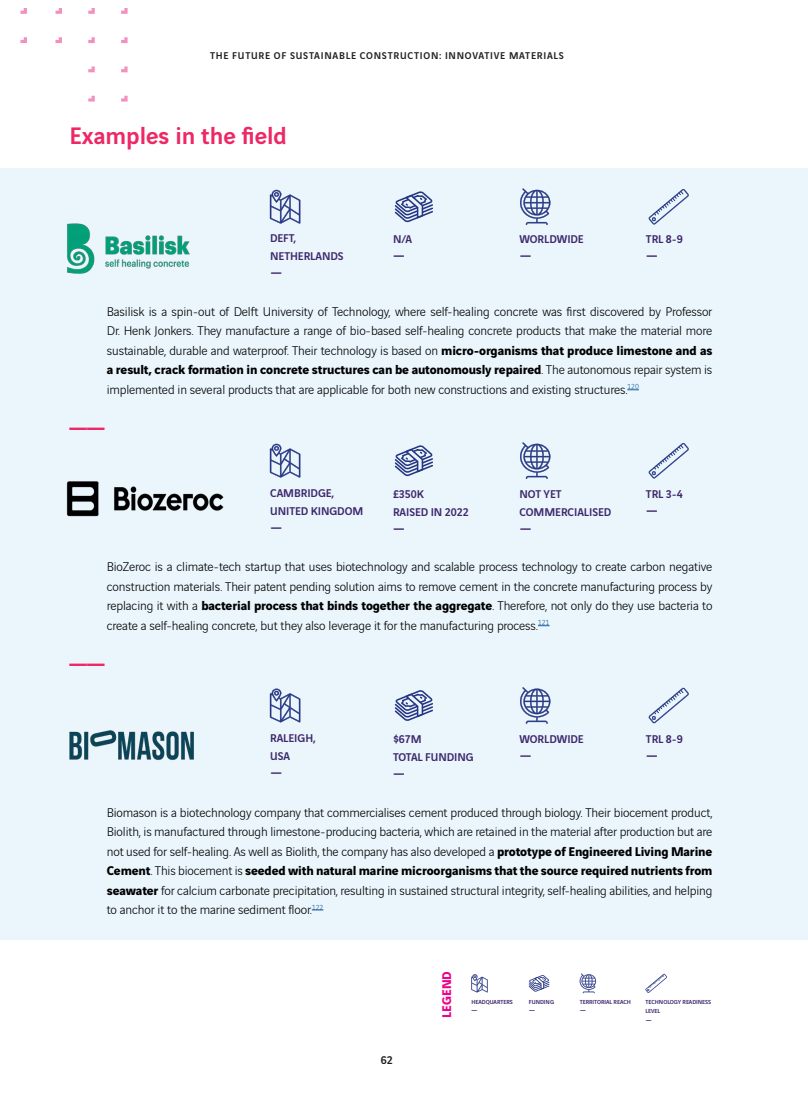
<style>
.page{position:relative;width:808px;height:1106px;background:#fff}
.page>*{position:absolute;margin:0;border:0;box-sizing:border-box;transform-origin:0 0}
.t1{font:500 25.5px "Vinci Sans";color:#ee2765}
.t2{font:500 15px "Vinci Sans";color:#3e276c}
.t3{font:300 13.5px/19.5px "Vinci Sans";letter-spacing:-.01em;color:#000001;text-align:justify}
.mise_en_avant_rose{font:700 13.5px "Vinci Sans";color:#ed028c}
.t4{font:500 12px/18px "Vinci Sans";letter-spacing:-.005em;color:#3e276c}
.t5{font:500 12px "Vinci Sans";color:#231f20}
.t6{font:500 10.5px "Vinci Sans";letter-spacing:.07em;color:#231f20}
.t7{font:500 7.8px "Vinci Sans";color:#3e276c}
.t8{font:500 6.3px/9.3px "Vinci Sans";letter-spacing:-.005em;color:#3e276c}
.s1{font-weight:700}
</style>
<div class="page">
<svg style="left:88px;top:37px;width:7px;height:6px"></svg>
<svg style="left:55px;top:37px;width:7px;height:6px"></svg>
<svg style="left:20px;top:37px;width:7px;height:6px"></svg>
<svg style="left:88px;top:8px;width:7px;height:6px"></svg>
<svg style="left:55px;top:8px;width:7px;height:6px"></svg>
<svg style="left:20px;top:8px;width:7px;height:6px"></svg>
<svg style="left:88px;top:96px;width:7px;height:6px"></svg>
<svg style="left:88px;top:66px;width:7px;height:6px"></svg>
<svg style="left:121px;top:37px;width:7px;height:6px"></svg>
<svg style="left:121px;top:8px;width:7px;height:6px"></svg>
<svg style="left:121px;top:96px;width:7px;height:6px"></svg>
<svg style="left:121px;top:66px;width:7px;height:6px"></svg>
<div style="left:0;top:169px;width:808px;height:770px;background:#eaf6fc"></div>
<img style="left:67px;top:223px;width:123px;height:50px">
<img style="left:66px;top:481px;width:158px;height:36px">
<img style="left:69px;top:730px;width:125px;height:30px">
<svg style="left:627px;top:389px;width:12px;height:1px"></svg>
<svg style="left:471px;top:974px;width:17px;height:18px"></svg>
<svg style="left:645px;top:973px;width:22px;height:20px"></svg>
<svg style="left:580px;top:973px;width:16px;height:20px"></svg>
<svg style="left:529px;top:975px;width:20px;height:16px"></svg>
<svg style="left:270px;top:190px;width:30px;height:34px"></svg>
<svg style="left:270px;top:444px;width:30px;height:33px"></svg>
<svg style="left:270px;top:688px;width:30px;height:34px"></svg>
<svg style="left:648px;top:189px;width:41px;height:36px"></svg>
<svg style="left:648px;top:443px;width:41px;height:36px"></svg>
<svg style="left:648px;top:687px;width:41px;height:36px"></svg>
<svg style="left:520px;top:188px;width:30px;height:37px"></svg>
<svg style="left:520px;top:442px;width:30px;height:37px"></svg>
<svg style="left:520px;top:687px;width:30px;height:37px"></svg>
<svg style="left:395px;top:191px;width:38px;height:31px"></svg>
<svg style="left:395px;top:445px;width:38px;height:31px"></svg>
<svg style="left:395px;top:690px;width:38px;height:31px"></svg>
<p class="t6" style="left:210px;top:48px;width:355px">THE FUTURE OF SUSTAINABLE CONSTRUCTION: INNOVATIVE MATERIALS</p>
<p class="t1" style="left:70px;top:115px;width:219px">Examples in the field</p>
<p class="t4" style="left:270px;top:228px;width:75px">DEFT,<br>NETHERLANDS</p>
<p class="t2" style="left:270px;top:261px;width:14px">—</p>
<p class="t4" style="left:393px;top:229px;width:19px">N/A</p>
<p class="t2" style="left:393px;top:244px;width:14px">—</p>
<p class="t4" style="left:519px;top:229px;width:66px">WORLDWIDE</p>
<p class="t2" style="left:519px;top:244px;width:14px">—</p>
<p class="t4" style="left:646px;top:229px;width:38px">TRL 8-9</p>
<p class="t2" style="left:646px;top:244px;width:14px">—</p>
<p class="t3" style="left:107px;top:300px;width:607px">Basilisk is a spin-out of Delft University of Technology, where self-healing concrete was first discovered by Professor Dr. Henk Jonkers. They manufacture a range of bio-based self-healing concrete products that make the material more sustainable, durable and waterproof. Their technology is based on <span class="s1">micro-organisms that produce limestone and as a result, crack formation in concrete structures can be autonomously repaired</span>. The autonomous repair system is implemented in several products that are applicable for both new constructions and existing structures.<sup>120</sup></p>
<p class="t1" style="left:70px;top:399px;width:36px">__</p>
<p class="t4" style="left:270px;top:483px;width:66px">CAMBRIDGE,</p>
<p class="t4" style="left:270px;top:501px;width:95px">UNITED KINGDOM</p>
<p class="t2" style="left:270px;top:516px;width:14px">—</p>
<p class="t4" style="left:393px;top:484px;width:32px">£350K</p>
<p class="t4" style="left:393px;top:502px;width:77px">RAISED IN 2022</p>
<p class="t2" style="left:393px;top:517px;width:14px">—</p>
<p class="t4" style="left:519px;top:484px;width:93px">NOT YET<br>COMMERCIALISED</p>
<p class="t2" style="left:519px;top:517px;width:14px">—</p>
<p class="t4" style="left:646px;top:484px;width:38px">TRL 3-4</p>
<p class="t2" style="left:646px;top:499px;width:14px">—</p>
<p class="t3" style="left:107px;top:556px;width:607px">BioZeroc is a climate-tech startup that uses biotechnology and scalable process technology to create carbon negative construction materials. Their patent pending solution aims to remove cement in the concrete manufacturing process by replacing it with a <span class="s1">bacterial process that binds together the aggregate</span>. Therefore, not only do they use bacteria to create a self-healing concrete, but they also leverage it for the manufacturing process.<sup>121</sup></p>
<p class="t1" style="left:70px;top:635px;width:36px">__</p>
<p class="t4" style="left:270px;top:728px;width:47px">RALEIGH,</p>
<p class="t4" style="left:270px;top:746px;width:20px">USA</p>
<p class="t2" style="left:270px;top:762px;width:14px">—</p>
<p class="t4" style="left:393px;top:729px;width:82px">$67M<br>TOTAL FUNDING</p>
<p class="t2" style="left:393px;top:762px;width:14px">—</p>
<p class="t4" style="left:519px;top:729px;width:66px">WORLDWIDE</p>
<p class="t2" style="left:519px;top:744px;width:14px">—</p>
<p class="t4" style="left:646px;top:729px;width:38px">TRL 8-9</p>
<p class="t2" style="left:646px;top:744px;width:14px">—</p>
<p class="t3" style="left:107px;top:801px;width:607px">Biomason is a biotechnology company that commercialises cement produced through biology. Their biocement product, Biolith, is manufactured through limestone-producing bacteria, which are retained in the material after production but are not used for self-healing. As well as Biolith, the company has also developed a <span class="s1">prototype of Engineered Living Marine Cement</span>. This biocement is <span class="s1">seeded with natural marine microorganisms that the source required nutrients from seawater</span> for calcium carbonate precipitation, resulting in sustained structural integrity, self-healing abilities, and helping to anchor it to the marine sediment floor.<sup>122</sup></p>
<p class="t5" style="left:381px;top:1051px;width:14px">62</p>
<p class="mise_en_avant_rose" style="left:436px;top:1017px;width:48px;rotate:-90deg">LEGEND</p>
<p class="t8" style="left:471px;top:996px;width:43px">HEADQUARTERS</p>
<p class="t7" style="left:471px;top:1004px;width:8px">—</p>
<p class="t8" style="left:529px;top:996px;width:27px">FUNDING</p>
<p class="t7" style="left:529px;top:1004px;width:8px">—</p>
<p class="t8" style="left:580px;top:996px;width:53px">TERRITORIAL REACH</p>
<p class="t7" style="left:580px;top:1004px;width:8px">—</p>
<p class="t8" style="left:645px;top:996px;width:67px">TECHNOLOGY READINESS<br>LEVEL</p>
<p class="t7" style="left:645px;top:1014px;width:8px">—</p>
</div>
